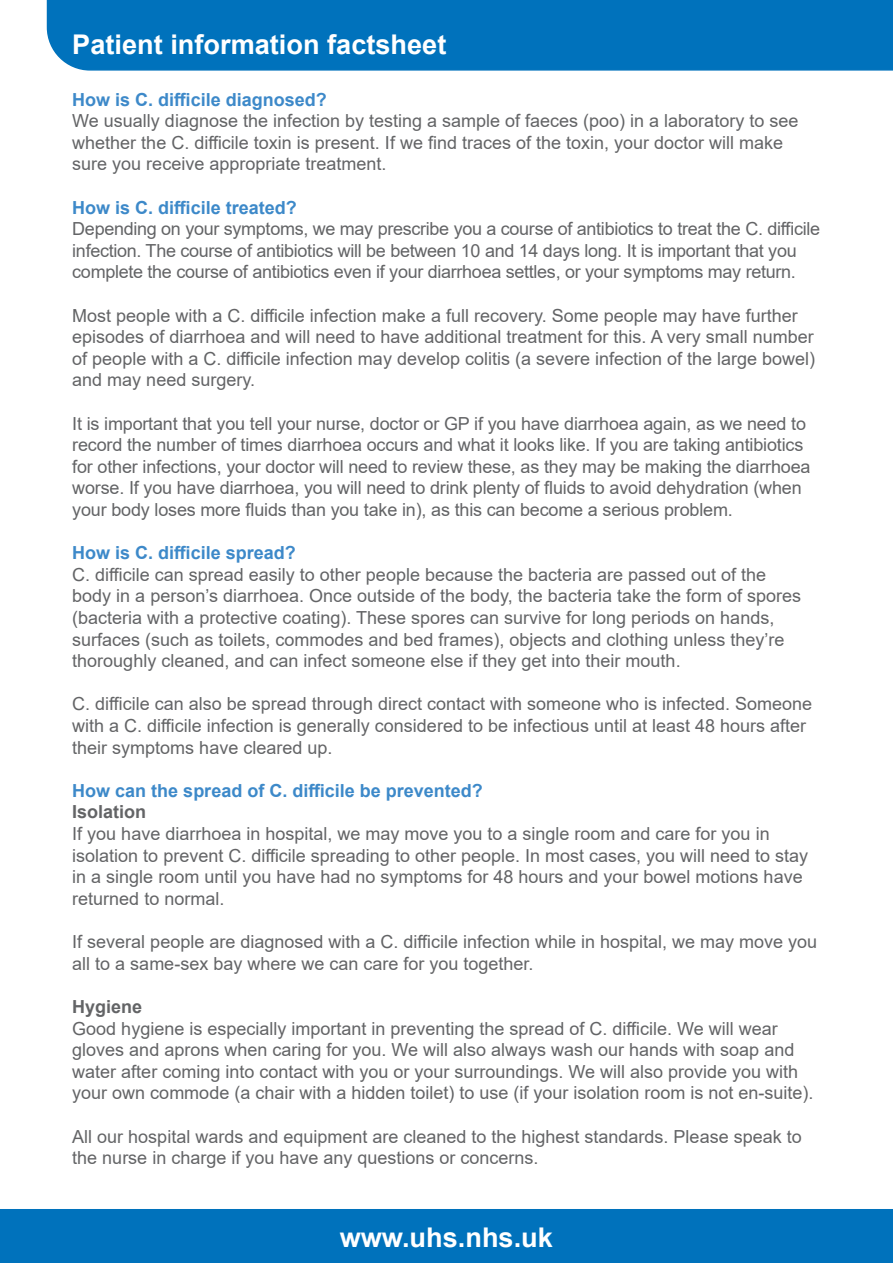
<style>
.page{position:relative;width:893px;height:1263px;background:#fff}
.page>*{position:absolute;margin:0;border:0;box-sizing:border-box;transform-origin:0 0}
.t1{font:700 27.15px "Arial";color:#fff}
.t2{font:18px/21.6px "Arial";color:#636466}
.t3{font:700 18px "Arial";color:#3d89c9}
.t4{font:700 18px "Arial";color:#636466}
</style>
<div class="page">
<div style="left:0;top:1209px;width:893px;height:54px;background:#0072bc"></div>
<div style="left:46px;top:0;width:847px;height:71px;background:#0072bc"></div>
<h1 class="t1" style="left:72px;top:25px;width:376px">Patient information factsheet</h1>
<p class="t3" style="left:72px;top:87px;width:256px">How is C. difficile diagnosed?</p>
<p class="t2" style="left:72px;top:110px;width:728px">We usually diagnose the infection by testing a sample of faeces (poo) in a laboratory to see whether the C. difficile toxin is present. If we find traces of the toxin, your doctor will make sure you receive appropriate treatment.</p>
<p class="t3" style="left:72px;top:195px;width:226px">How is C. difficile treated?</p>
<p class="t2" style="left:72px;top:218px;width:749px">Depending on your symptoms, we may prescribe you a course of antibiotics to treat the C. difficile infection. The course of antibiotics will be between 10 and 14 days long. It is important that you complete the course of antibiotics even if your diarrhoea settles, or your symptoms may return.</p>
<p class="t2" style="left:72px;top:304px;width:744px">Most people with a C. difficile infection make a full recovery. Some people may have further episodes of diarrhoea and will need to have additional treatment for this. A very small number of people with a C. difficile infection may develop colitis (a severe infection of the large bowel) and may need surgery.</p>
<p class="t2" style="left:72px;top:412px;width:740px">It is important that you tell your nurse, doctor or GP if you have diarrhoea again, as we need to record the number of times diarrhoea occurs and what it looks like. If you are taking antibiotics for other infections, your doctor will need to review these, as they may be making the diarrhoea worse. If you have diarrhoea, you will need to drink plenty of fluids to avoid dehydration (when your body loses more fluids than you take in), as this can become a serious problem.</p>
<p class="t3" style="left:72px;top:540px;width:225px">How is C. difficile spread?</p>
<p class="t2" style="left:72px;top:564px;width:730px">C. difficile can spread easily to other people because the bacteria are passed out of the body in a person’s diarrhoea. Once outside of the body, the bacteria take the form of spores (bacteria with a protective coating). These spores can survive for long periods on hands, surfaces (such as toilets, commodes and bed frames), objects and clothing unless they’re thoroughly cleaned, and can infect someone else if they get into their mouth.</p>
<p class="t2" style="left:72px;top:693px;width:741px">C. difficile can also be spread through direct contact with someone who is infected. Someone with a C. difficile infection is generally considered to be infectious until at least 48 hours after their symptoms have cleared up.</p>
<p class="t3" style="left:72px;top:778px;width:412px">How can the spread of C. difficile be prevented?</p>
<p class="t4" style="left:72px;top:799px;width:76px">Isolation</p>
<p class="t2" style="left:72px;top:823px;width:737px">If you have diarrhoea in hospital, we may move you to a single room and care for you in isolation to prevent C. difficile spreading to other people. In most cases, you will need to stay in a single room until you have had no symptoms for 48 hours and your bowel motions have returned to normal.</p>
<p class="t2" style="left:72px;top:931px;width:746px">If several people are diagnosed with a C. difficile infection while in hospital, we may move you all to a same-sex bay where we can care for you together.</p>
<p class="t4" style="left:72px;top:994px;width:72px">Hygiene</p>
<p class="t2" style="left:72px;top:1017px;width:743px">Good hygiene is especially important in preventing the spread of C. difficile. We will wear gloves and aprons when caring for you. We will also always wash our hands with soap and water after coming into contact with you or your surroundings. We will also provide you with your own commode (a chair with a hidden toilet) to use (if your isolation room is not en-suite).</p>
<p class="t2" style="left:72px;top:1125px;width:731px">All our hospital wards and equipment are cleaned to the highest standards. Please speak to the nurse in charge if you have any questions or concerns.</p>
<h1 class="t1" style="left:340px;top:1218px;width:215px">www.uhs.nhs.uk</h1>
</div>
